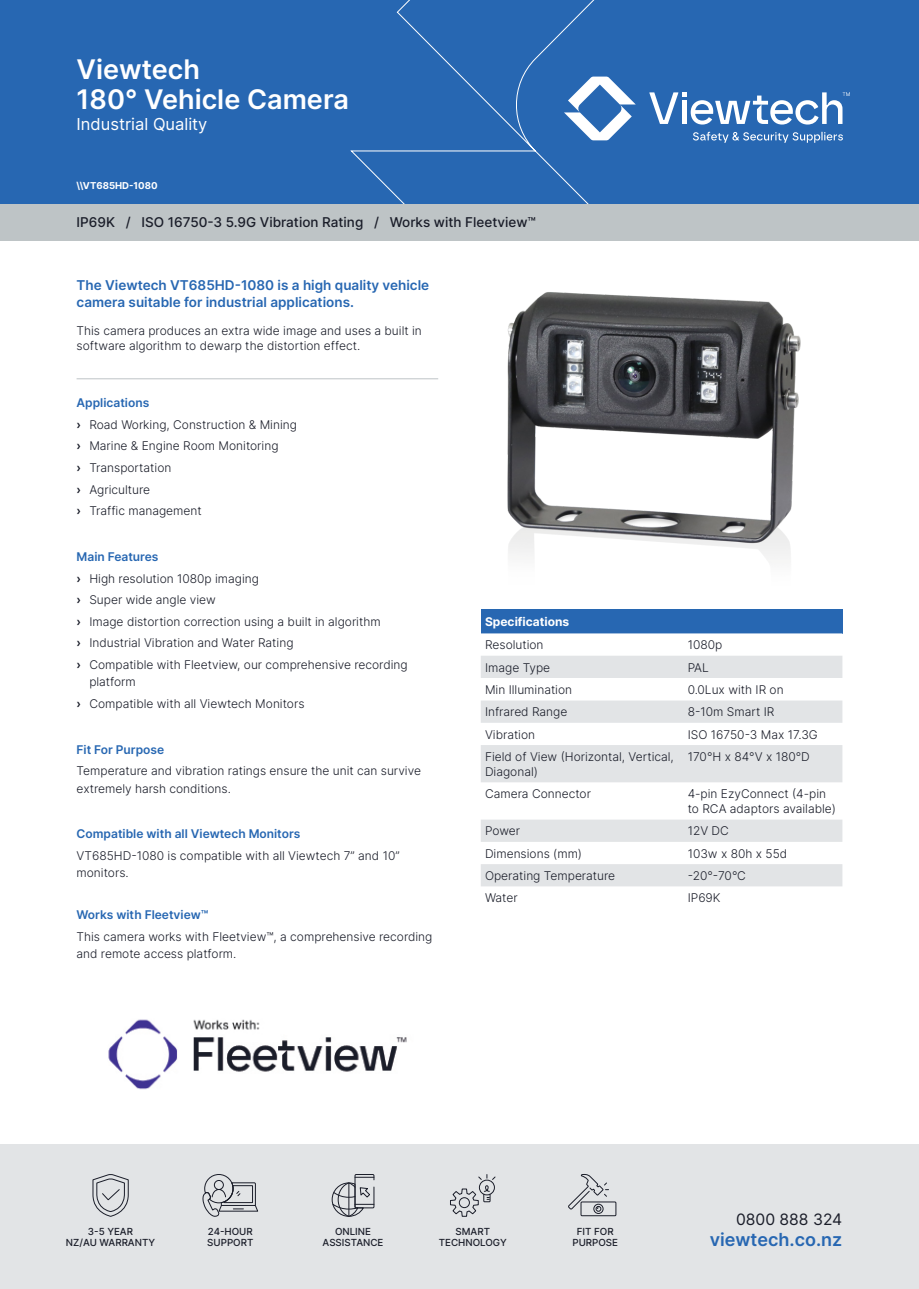
<style>
.page{position:relative;width:919px;height:1289px;background:#fff}
.page>*{position:absolute;margin:0;border:0;box-sizing:border-box;transform-origin:0 0}
.Product_Heading{font:600 27px/30px "Inter";color:#fff}
.t1{font:600 18px "Inter";color:#2767b2}
.Product_Sub{font:16.5px "Inter";color:#fff}
.t2{font:15.75px "Inter";color:#1a1d29}
.Intro{font:600 13.5px/17.2px "Inter";color:#2767b2}
.Features_Bar{font:500 13.5px "Inter";color:#1a1d29}
.Intro_Body{font:300 12px/15px "Inter";color:#1a1d29}
.Features_Body{font:300 12px/17.4px "Inter";color:#1a1d29}
.Features_Sub_Head{font:600 12px "Inter";color:#2767b2}
.Features_Body-2{font:600 12px "Inter";color:#2767b2}
.Table_Heading{font:700 12px "Inter";color:#fff}
.t3{font:500 9.75px/11.2px "Inter";color:#1a1d29;text-align:center}
.Product_Code{font:700 9.45px "Inter";color:#fff}
.s1{font-weight:600}
</style>
<div class="page">
<div style="left:0;top:0;width:918px;height:204px;background:#2767b2"></div>
<svg style="left:350px;top:0;width:500px;height:204px"></svg>
<svg style="left:564px;top:77px;width:71px;height:63px"></svg>
<svg style="left:649px;top:92px;width:200px;height:32px"></svg>
<svg style="left:692px;top:132px;width:150px;height:11px"></svg>
<div style="left:0;top:204px;width:918px;height:36px;background:#bec4c6"></div>
<div style="left:0;top:1144px;width:918px;height:144px;background:#e2e4e6"></div>
<svg style="left:92px;top:1174px;width:37px;height:42px"></svg>
<svg style="left:202px;top:1174px;width:57px;height:43px"></svg>
<div style="left:354px;top:1174px;width:20px;height:34px;border:1px solid #1a1d29"></div>
<svg style="left:331px;top:1176px;width:44px;height:40px"></svg>
<svg style="left:450px;top:1174px;width:46px;height:42px"></svg>
<svg style="left:568px;top:1174px;width:48px;height:42px"></svg>
<img style="left:108px;top:1019px;width:299px;height:71px">
<hr style="left:77px;top:378px;width:361px;height:1px;background:#bec4c6">
<div style="left:480px;top:609px;width:362px;height:24px;background:#2767b2"></div>
<svg style="left:481px;top:633px;width:361px;height:254px"></svg>
<svg style="left:481px;top:655px;width:361px;height:231px;fill:#e2e4e6"></svg>
<img style="left:507px;top:292px;width:294px;height:268px">
<p class="Product_Heading" style="left:77px;top:54px;width:274px">Viewtech<br>180° Vehicle Camera</p>
<p class="Product_Sub" style="left:77px;top:112px;width:132px">Industrial Quality</p>
<p class="Product_Code" style="left:77px;top:178px;width:83px">\\VT685HD-1080</p>
<p class="Features_Bar" style="left:77px;top:212px;width:461px">IP69K / ISO 16750-3 5.9G Vibration Rating / Works with Fleetview™</p>
<p class="Intro" style="left:77px;top:276px;width:354px">The Viewtech VT685HD-1080 is a high quality vehicle camera suitable for industrial applications.</p>
<p class="Intro_Body" style="left:77px;top:322px;width:347px">This camera produces an extra wide image and uses a built in software algorithm to dewarp the distortion effect.</p>
<p class="Features_Sub_Head" style="left:77px;top:394px;width:74px">Applications</p>
<p class="Intro_Body" style="left:77px;top:417px;width:222px"><span class="s1">›</span> Road Working, Construction &amp; Mining</p>
<p class="Intro_Body" style="left:77px;top:438px;width:203px"><span class="s1">›</span> Marine &amp; Engine Room Monitoring</p>
<p class="Intro_Body" style="left:77px;top:460px;width:96px"><span class="s1">›</span> Transportation</p>
<p class="Intro_Body" style="left:77px;top:481px;width:75px"><span class="s1">›</span> Agriculture</p>
<p class="Intro_Body" style="left:77px;top:503px;width:127px"><span class="s1">›</span> Traffic management</p>
<p class="Features_Sub_Head" style="left:77px;top:548px;width:83px">Main Features</p>
<p class="Intro_Body" style="left:77px;top:570px;width:184px"><span class="s1">›</span> High resolution 1080p imaging</p>
<p class="Intro_Body" style="left:77px;top:592px;width:141px"><span class="s1">›</span> Super wide angle view</p>
<p class="Intro_Body" style="left:77px;top:613px;width:306px"><span class="s1">›</span> Image distortion correction using a built in algorithm</p>
<p class="Intro_Body" style="left:77px;top:635px;width:218px"><span class="s1">›</span> Industrial Vibration and Water Rating</p>
<p class="Intro_Body" style="left:89px;top:655px;width:320px;line-height:17.4px;text-indent:-13px"><span class="s1">›</span> Compatible with Fleetview, our comprehensive recording platform</p>
<p class="Intro_Body" style="left:77px;top:696px;width:229px"><span class="s1">›</span> Compatible with all Viewtech Monitors</p>
<p class="Features_Sub_Head" style="left:77px;top:740px;width:89px">Fit For Purpose</p>
<p class="Features_Body" style="left:77px;top:762px;width:346px">Temperature and vibration ratings ensure the unit can survive extremely harsh conditions.</p>
<p class="Features_Sub_Head" style="left:77px;top:825px;width:225px">Compatible with all Viewtech Monitors</p>
<p class="Features_Body" style="left:77px;top:846px;width:324px">VT685HD-1080 is compatible with all Viewtech 7” and 10” monitors.</p>
<p class="Features_Body-2" style="left:77px;top:905px;width:133px">Works with Fleetview™</p>
<p class="Features_Body" style="left:77px;top:927px;width:357px">This camera works with Fleetview™, a comprehensive recording and remote access platform.</p>
<p class="Table_Heading" style="left:485px;top:612px;width:86px">Specifications</p>
<p class="Intro_Body" style="left:485px;top:637px;width:60px">Resolution</p>
<p class="Intro_Body" style="left:687px;top:637px;width:36px">1080p</p>
<p class="Intro_Body" style="left:485px;top:659px;width:67px">Image Type</p>
<p class="Intro_Body" style="left:687px;top:659px;width:23px">PAL</p>
<p class="Intro_Body" style="left:485px;top:681px;width:89px">Min Illumination</p>
<p class="Intro_Body" style="left:687px;top:681px;width:97px">0.0Lux with IR on</p>
<p class="Intro_Body" style="left:485px;top:704px;width:84px">Infrared Range</p>
<p class="Intro_Body" style="left:687px;top:704px;width:88px">8-10m Smart IR</p>
<p class="Intro_Body" style="left:485px;top:726px;width:52px">Vibration</p>
<p class="Intro_Body" style="left:687px;top:726px;width:132px">ISO 16750-3 Max 17.3G</p>
<p class="Intro_Body" style="left:485px;top:748px;width:190px">Field of View (Horizontal, Vertical,<br>Diagonal)</p>
<p class="Intro_Body" style="left:687px;top:748px;width:124px">170°H x 84°V x 180°D</p>
<p class="Intro_Body" style="left:485px;top:786px;width:107px">Camera Connector</p>
<p class="Intro_Body" style="left:687px;top:786px;width:150px">4-pin EzyConnect (4-pin to RCA adaptors available)</p>
<p class="Intro_Body" style="left:485px;top:823px;width:37px">Power</p>
<p class="Intro_Body" style="left:687px;top:823px;width:43px">12V DC</p>
<p class="Intro_Body" style="left:485px;top:845px;width:99px">Dimensions (mm)</p>
<p class="Intro_Body" style="left:687px;top:845px;width:101px">103w x 80h x 55d</p>
<p class="Intro_Body" style="left:485px;top:867px;width:132px">Operating Temperature</p>
<p class="Intro_Body" style="left:687px;top:867px;width:60px">-20°-70°C</p>
<p class="Intro_Body" style="left:485px;top:890px;width:34px">Water</p>
<p class="Intro_Body" style="left:687px;top:890px;width:34px">IP69K</p>
<p class="t3" style="left:66px;top:1225px;width:91px">3-5 YEAR<br>NZ/AU WARRANTY</p>
<p class="t3" style="left:207px;top:1225px;width:48px;text-align:left">24-HOUR<br>SUPPORT</p>
<p class="t3" style="left:322px;top:1225px;width:62px">ONLINE<br>ASSISTANCE</p>
<p class="t3" style="left:439px;top:1225px;width:69px">SMART<br>TECHNOLOGY</p>
<p class="t3" style="left:572px;top:1225px;width:47px">FIT FOR<br>PURPOSE</p>
<h3 class="t2" style="left:736px;top:1208px;width:108px">0800 888 324</h3>
<h2 class="t1" style="left:709px;top:1226px;width:134px">viewtech.co.nz</h2>
</div>
